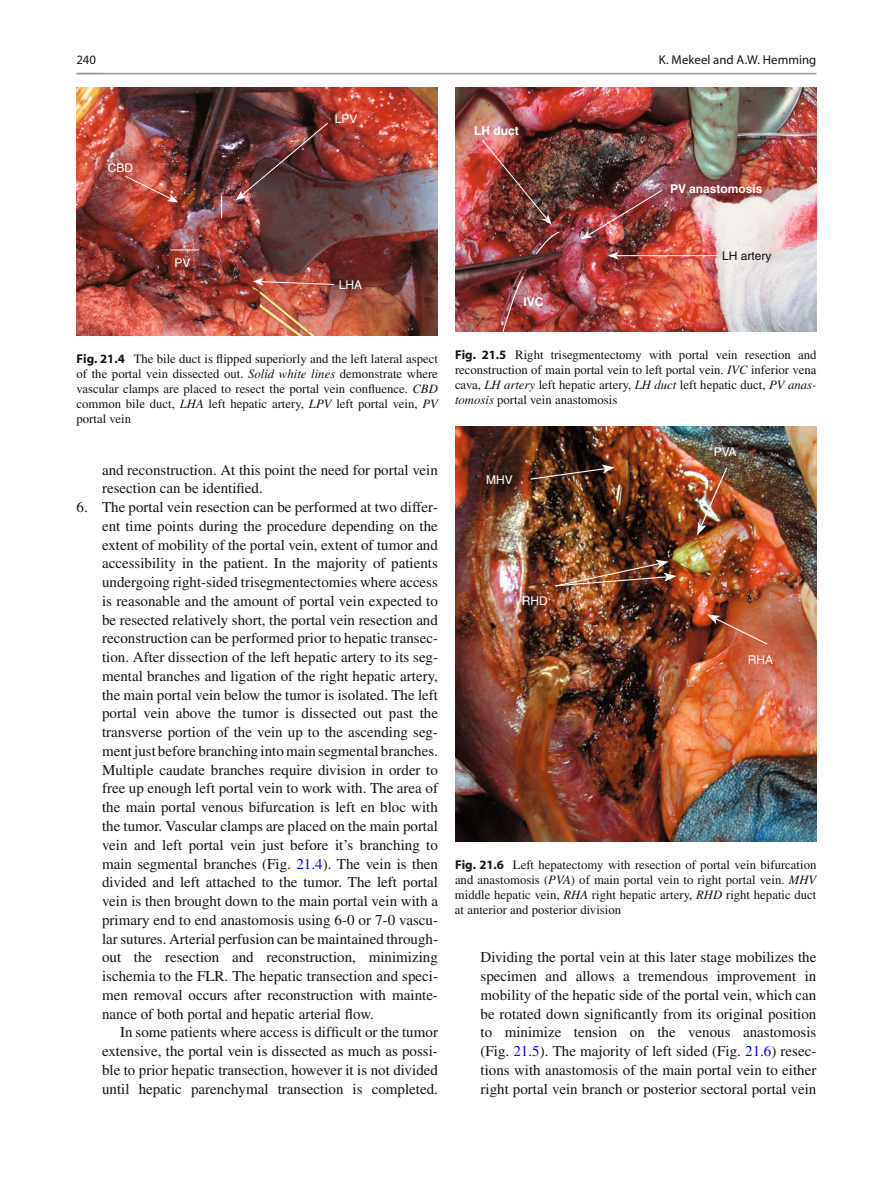
<style>
.page{position:relative;width:893px;height:1187px;background:#fff}
.page>*{position:absolute;margin:0;border:0;box-sizing:border-box;transform-origin:0 0}
.t1{font:15px/18.8px "Times";color:#131413;text-align:justify}
.t2{font:12.75px/15px "Times";color:#131413;text-align:justify}
.t3{font:12.75px "Myriad";letter-spacing:.01em;color:#131413}
.t4{font:12px "Helvetica";color:#fff}
.t5{font:700 12px "Helvetica";color:#fff}
.t6{font:12px "Helvetica";color:#131413}
.s1{font-family:"Myriad";font-weight:700}
.s2{font-style:italic}
.s3{color:#00f}
</style>
<div class="page">
<hr style="left:77px;top:73px;width:739px;height:1px;background:#989898">
<img style="left:77px;top:88px;width:361px;height:247px">
<svg style="left:124px;top:175px;width:54px;height:27px"></svg>
<img style="left:235px;top:122px;width:94px;height:78px">
<svg style="left:253px;top:278px;width:82px;height:8px"></svg>
<svg style="left:221px;top:195px;width:1px;height:23px"></svg>
<svg style="left:171px;top:249px;width:28px;height:1px"></svg>
<img style="left:455px;top:88px;width:361px;height:244px">
<img style="left:481px;top:139px;width:71px;height:86px">
<img style="left:581px;top:189px;width:83px;height:50px">
<hr style="left:616px;top:255px;width:102px;height:1px;background:#fff">
<svg style="left:608px;top:252px;width:11px;height:7px"></svg>
<svg style="left:502px;top:275px;width:23px;height:57px"></svg>
<svg style="left:535px;top:231px;width:25px;height:24px"></svg>
<img style="left:455px;top:427px;width:361px;height:414px">
<svg style="left:529px;top:464px;width:86px;height:16px"></svg>
<img style="left:697px;top:466px;width:31px;height:69px">
<svg style="left:707px;top:614px;width:61px;height:31px"></svg>
<img style="left:554px;top:559px;width:122px;height:28px">
<p class="t3" style="left:77px;top:55px;width:21px">240</p>
<p class="t3" style="left:659px;top:55px;width:159px">K. Mekeel and A.W. Hemming</p>
<p class="t4" style="left:108px;top:163px;width:27px">CBD</p>
<p class="t4" style="left:335px;top:114px;width:24px">LPV</p>
<p class="t5" style="left:474px;top:126px;width:46px">LH duct</p>
<p class="t5" style="left:670px;top:184px;width:94px">PV anastomosis</p>
<p class="t4" style="left:174px;top:258px;width:18px">PV</p>
<p class="t4" style="left:339px;top:280px;width:25px">LHA</p>
<p class="t5" style="left:523px;top:297px;width:22px">IVC</p>
<p class="t6" style="left:722px;top:251px;width:51px">LH artery</p>
<p class="t2" style="left:77px;top:352px;width:363px"><span class="s1">Fig. 21.4</span> The bile duct is fl ipped superiorly and the left lateral aspect of the portal vein dissected out. <span class="s2">Solid white lines</span> demonstrate where vascular clamps are placed to resect the portal vein con fl uence. <span class="s2">CBD </span>common bile duct, <span class="s2">LHA</span> left hepatic artery, <span class="s2">LPV</span> left portal vein, <span class="s2">PV </span>portal vein</p>
<p class="t1" style="left:102px;top:461px;width:337px">and reconstruction. At this point the need for portal vein resection can be identi fi ed.</p>
<p class="t1" style="left:102px;top:499px;width:337px;text-indent:-25px">6. The portal vein resection can be performed at two differ&shy;ent time points during the procedure depending on the extent of mobility of the portal vein, extent of tumor and accessibility in the patient. In the majority of patients undergoing right-sided trisegmentectomies where access is reasonable and the amount of portal vein expected to be resected relatively short, the portal vein resection and reconstruction can be performed prior to hepatic transec&shy;tion. After dissection of the left hepatic artery to its seg&shy;mental branches and ligation of the right hepatic artery, the main portal vein below the tumor is isolated. The left portal vein above the tumor is dissected out past the transverse portion of the vein up to the ascending seg&shy;ment just before branching into main segmental branches.<br>Multiple caudate branches require division in order to free up enough left portal vein to work with. The area of the main portal venous bifurcation is left en bloc with the tumor. Vascular clamps are placed on the main portal vein and left portal vein just before it’s branching to main segmental branches (Fig. <span class="s3">21.4</span> ). The vein is then divided and left attached to the tumor. The left portal vein is then brought down to the main portal vein with a primary end to end anastomosis using 6-0 or 7-0 vascu&shy;lar sutures. Arterial perfusion can be maintained through&shy;out the resection and reconstruction, minimizing ischemia to the FLR. The hepatic transection and speci&shy;men removal occurs after reconstruction with mainte&shy;nance of both portal and hepatic arterial fl ow.</p>
<p class="t1" style="left:102px;top:1024px;width:337px;text-indent:18px">In some patients where access is dif fi cult or the tumor extensive, the portal vein is dissected as much as possi&shy;ble to prior hepatic transection, however it is not divided until hepatic parenchymal transection is completed.</p>
<p class="t2" style="left:455px;top:348px;width:363px"><span class="s1">Fig. 21.5</span> Right trisegmentectomy with portal vein resection and reconstruction of main portal vein to left portal vein. <span class="s2">IVC</span> inferior vena cava, <span class="s2">LH artery</span> left hepatic artery, <span class="s2">LH duct</span> left hepatic duct, <span class="s2">PV anas&shy;tomosis</span> portal vein anastomosis</p>
<p class="t4" style="left:486px;top:475px;width:28px">MHV</p>
<p class="t4" style="left:522px;top:596px;width:27px">RHD</p>
<p class="t4" style="left:714px;top:447px;width:24px">PVA</p>
<p class="t4" style="left:748px;top:655px;width:27px">RHA</p>
<p class="t2" style="left:455px;top:858px;width:363px"><span class="s1">Fig. 21.6</span> Left hepatectomy with resection of portal vein bifurcation and anastomosis ( <span class="s2">PVA</span> ) of main portal vein to right portal vein. <span class="s2">MHV </span>middle hepatic vein, <span class="s2">RHA</span> right hepatic artery, <span class="s2">RHD</span> right hepatic duct at anterior and posterior division</p>
<p class="t1" style="left:480px;top:949px;width:337px">Dividing the portal vein at this later stage mobilizes the specimen and allows a tremendous improvement in mobility of the hepatic side of the portal vein, which can be rotated down signi fi cantly from its original position to minimize tension on the venous anastomosis (Fig. <span class="s3">21.5</span> ). The majority of left sided (Fig. <span class="s3">21.6</span> ) resec&shy;tions with anastomosis of the main portal vein to either right portal vein branch or posterior sectoral portal vein</p>
</div>
